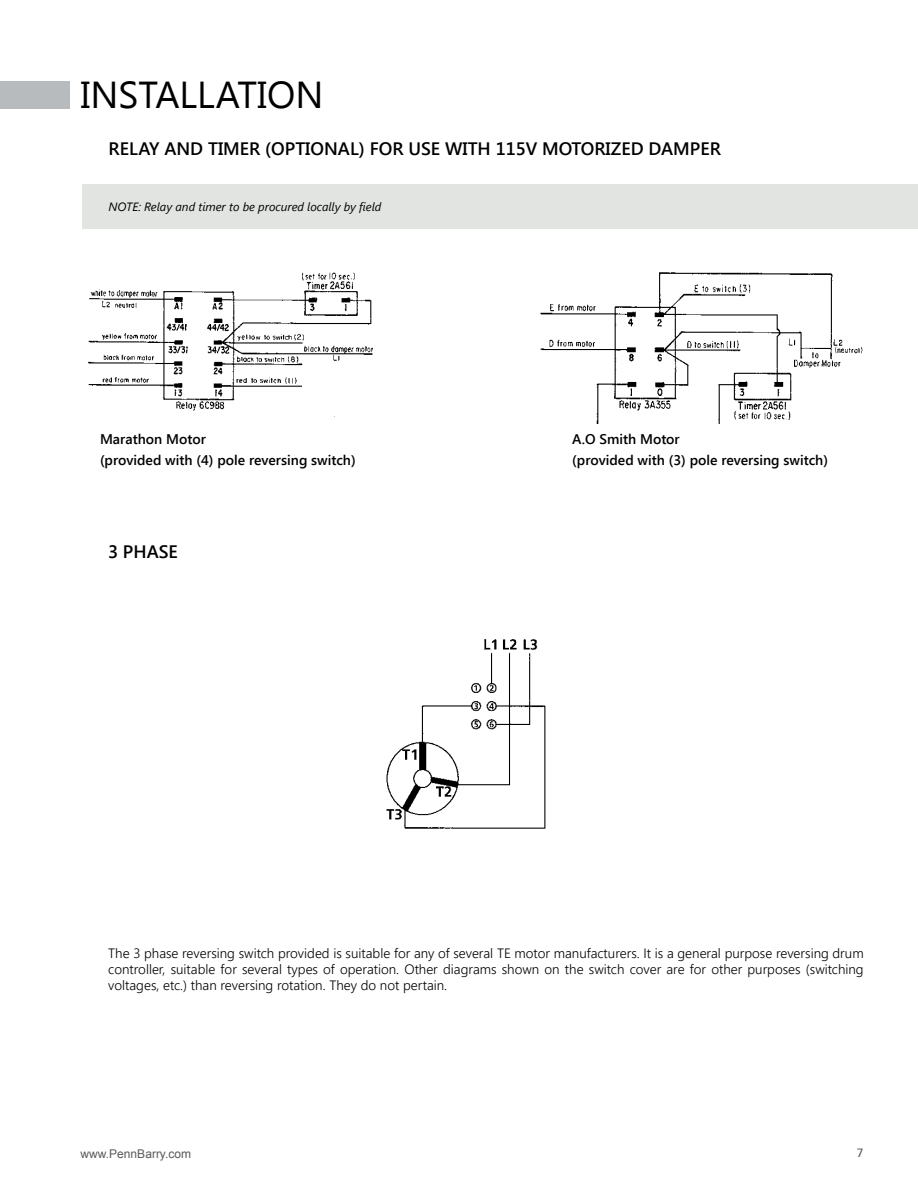
<style>
.page{position:relative;width:918px;height:1188px;background:#fff}
.page>*{position:absolute;margin:0;border:0;box-sizing:border-box;transform-origin:0 0}
.t1{font:37.5px "Segoe UI";color:#000}
.t2{font:600 18px "Segoe UI";color:#000}
.t3{font:600 13.95px/20.1px "Segoe UI";color:#000}
.t4{font:300 13.5px/16.2px "Segoe UI";color:#000;text-align:justify}
.t5{font:italic 12px "Segoe UI";color:#000}
.t6{font:12px "Arial";color:#58595b}
.t7{font:12px "Frutiger Fhg";color:#58595b}
</style>
<div class="page">
<div style="left:0;top:81px;width:70px;height:27px;background:#b8bbbd"></div>
<img style="left:88px;top:272px;width:285px;height:139px">
<img style="left:540px;top:272px;width:323px;height:151px">
<img style="left:386px;top:639px;width:160px;height:190px">
<div style="left:82px;top:184px;width:836px;height:44px;background:#dfe1df"></div>
<h1 class="t1" style="left:81px;top:69px;width:244px">INSTALLATION</h1>
<h2 class="t2" style="left:109px;top:136px;width:614px">RELAY AND TIMER (OPTIONAL) FOR USE WITH 115V MOTORIZED DAMPER</h2>
<p class="t5" style="left:109px;top:198px;width:274px">NOTE: Relay and timer to be procured locally by field</p>
<p class="t3" style="left:100px;top:429px;width:257px">Marathon Motor<br>(provided with (4) pole reversing switch)</p>
<p class="t3" style="left:572px;top:429px;width:257px">A.O Smith Motor<br>(provided with (3) pole reversing switch)</p>
<h2 class="t2" style="left:108px;top:539px;width:71px">3 PHASE</h2>
<p class="t4" style="left:108px;top:945px;width:757px">The 3 phase reversing switch provided is suitable for any of several TE motor manufacturers. It is a general purpose reversing drum controller, suitable for several types of operation. Other diagrams shown on the switch cover are for other purposes (switching voltages, etc.) than reversing rotation. They do not pertain.</p>
<p class="t6" style="left:81px;top:1146px;width:112px">www.PennBarry.com</p>
<p class="t7" style="left:857px;top:1146px;width:8px">7</p>
</div>
